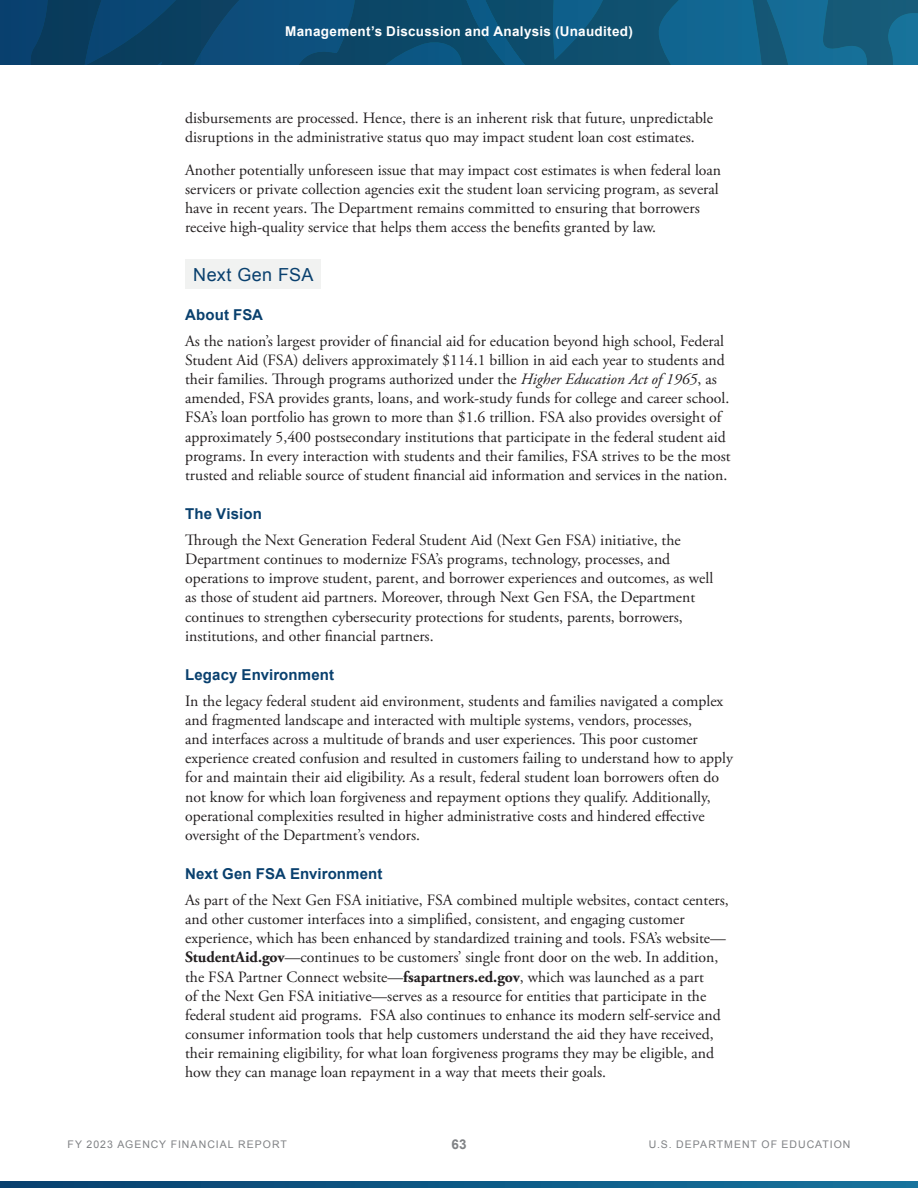
<style>
.page{position:relative;width:918px;height:1188px;background:#fff}
.page>*{position:absolute;margin:0;border:0;box-sizing:border-box;transform-origin:0 0}
.t1{font:18px "Arial";letter-spacing:.02em;color:#09406e}
.t2{font:15.75px/19px "Adobe Garamond Pro";color:#231f20}
.t3{font:700 15px "Arial";letter-spacing:.005em;color:#09406e}
.t4{font:700 13.5px "Arial";letter-spacing:.02em;color:#fff}
.t5{font:700 13.5px "Arial";color:#808285}
.t6{font:10.5px "Arial";letter-spacing:.095em;color:#808285}
.s1{font-style:italic}
.s2{font-weight:700}
</style>
<div class="page">
<svg style="left:0;top:1181px;width:918px;height:7px;background:#0e5885"></svg>
<svg style="left:0;top:0;width:918px;height:65px;background:#0e5176"></svg>
<div style="left:185px;top:259px;width:136px;height:30px;background:#f1f2f1"></div>
<p class="t4" style="left:285px;top:23px;width:349px">Management’s Discussion and Analysis (Unaudited)</p>
<p class="t2" style="left:185px;top:109px;width:529px">disbursements are processed. Hence, there is an inherent risk that future, unpredictable disruptions in the administrative status quo may impact student loan cost estimates.</p>
<p class="t2" style="left:185px;top:161px;width:538px">Another potentially unforeseen issue that may impact cost estimates is when federal loan servicers or private collection agencies exit the student loan servicing program, as several have in recent years. The Department remains committed to ensuring that borrowers receive high-quality service that helps them access the benefits granted by law.</p>
<h3 class="t1" style="left:193px;top:263px;width:122px">Next Gen FSA</h3>
<h4 class="t3" style="left:185px;top:305px;width:80px">About FSA</h4>
<p class="t2" style="left:185px;top:332px;width:547px">As the nation’s largest provider of financial aid for education beyond high school, Federal Student Aid (FSA) delivers approximately $114.1 billion in aid each year to students and their families. Through programs authorized under the <span class="s1">Higher Education Act of 1965</span>, as amended, FSA provides grants, loans, and work-study funds for college and career school.<br>FSA’s loan portfolio has grown to more than $1.6 trillion. FSA also provides oversight of approximately 5,400 postsecondary institutions that participate in the federal student aid programs. In every interaction with students and their families, FSA strives to be the most trusted and reliable source of student financial aid information and services in the nation.</p>
<h4 class="t3" style="left:185px;top:504px;width:78px">The Vision</h4>
<p class="t2" style="left:185px;top:531px;width:530px">Through the Next Generation Federal Student Aid (Next Gen FSA) initiative, the Department continues to modernize FSA’s programs, technology, processes, and operations to improve student, parent, and borrower experiences and outcomes, as well as those of student aid partners. Moreover, through Next Gen FSA, the Department continues to strengthen cybersecurity protections for students, parents, borrowers, institutions, and other financial partners.</p>
<h4 class="t3" style="left:185px;top:665px;width:150px">Legacy Environment</h4>
<p class="t2" style="left:185px;top:692px;width:549px">In the legacy federal student aid environment, students and families navigated a complex and fragmented landscape and interacted with multiple systems, vendors, processes,<br>and interfaces across a multitude of brands and user experiences. This poor customer experience created confusion and resulted in customers failing to understand how to apply for and maintain their aid eligibility. As a result, federal student loan borrowers often do not know for which loan forgiveness and repayment options they qualify. Additionally, operational complexities resulted in higher administrative costs and hindered effective oversight of the Department’s vendors.</p>
<h4 class="t3" style="left:185px;top:864px;width:199px">Next Gen FSA Environment</h4>
<p class="t2" style="left:185px;top:891px;width:545px">As part of the Next Gen FSA initiative, FSA combined multiple websites, contact centers, and other customer interfaces into a simplified, consistent, and engaging customer experience, which has been enhanced by standardized training and tools. FSA’s website— <span class="s2">StudentAid.gov</span>—continues to be customers’ single front door on the web. In addition, the FSA Partner Connect website—<span class="s2">fsapartners.ed.gov</span>, which was launched as a part<br>of the Next Gen FSA initiative—serves as a resource for entities that participate in the federal student aid programs. FSA also continues to enhance its modern self-service and consumer information tools that help customers understand the aid they have received, their remaining eligibility, for what loan forgiveness programs they may be eligible, and how they can manage loan repayment in a way that meets their goals.</p>
<p class="t6" style="left:68px;top:1137px;width:221px">FY 2023 AGENCY FINANCIAL REPORT</p>
<p class="t5" style="left:451px;top:1135px;width:17px">63</p>
<p class="t6" style="left:649px;top:1137px;width:203px">U.S. DEPARTMENT OF EDUCATION</p>
</div>
